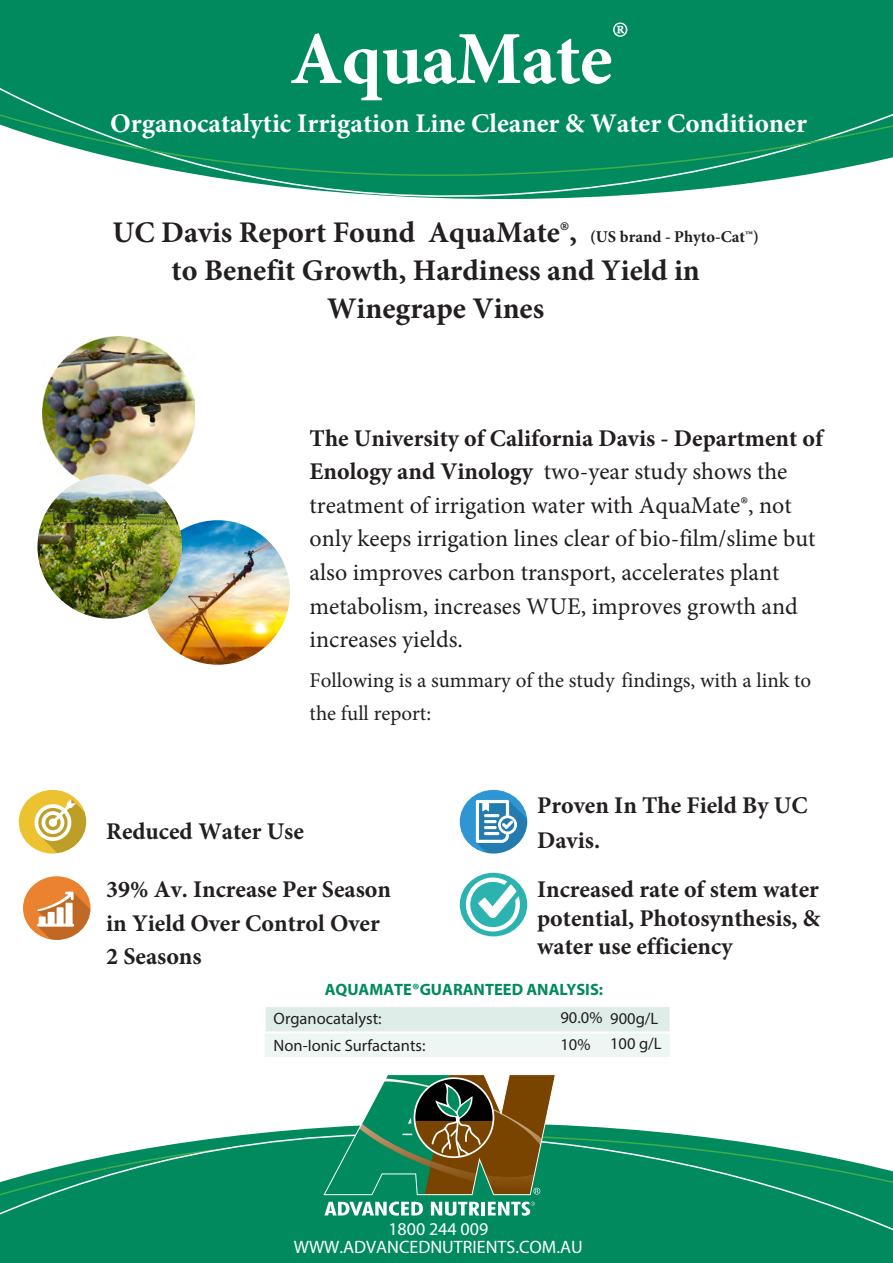
<style>
.page{position:relative;width:893px;height:1263px;background:#fff}
.page>*{position:absolute;margin:0;border:0;box-sizing:border-box;transform-origin:0 0}
.t1{font:700 75px "Minion Pro";letter-spacing:-.015em;color:#fff}
.t2{font:700 30px/38px "Minion Pro";color:#231f20;text-align:center}
.t3{font:700 27px "Minion Pro";color:#fff}
.t4{font:24px/33.6px "Minion Pro";color:#221e1f}
.t5{font:700 24px/28.8px "Minion Pro";color:#231f20}
.t6{font:21px/33.6px "Minion Pro";color:#221e1f}
.t7{font:18px/18px "Myriad Pro";color:#fff;text-align:center}
.t8{font:16.5px "Myriad Pro";color:#231f20}
.t9{font:700 16.5px "Myriad Pro";color:#008a5e}
.s1{font-size:16.5px}
.s2{font-weight:700}
</style>
<div class="page">
<svg style="left:0;top:0;width:893px;height:199px"></svg>
<svg style="left:0;top:33px;width:893px;height:153px;background:#139369"></svg>
<svg style="left:700px;top:194px;width:158px;height:5px"></svg>
<svg style="left:461px;top:791px;width:65px;height:61px"></svg>
<div style="left:458px;top:788px;width:71px;height:67px;border:2px solid #fff;border-radius:50%"></div>
<svg style="left:461px;top:874px;width:65px;height:61px"></svg>
<div style="left:458px;top:871px;width:71px;height:67px;border:2px solid #fff;border-radius:50%"></div>
<svg style="left:20px;top:791px;width:65px;height:61px"></svg>
<div style="left:17px;top:788px;width:71px;height:67px;border:2px solid #fff;border-radius:50%"></div>
<svg style="left:25px;top:878px;width:64px;height:60px"></svg>
<div style="left:22px;top:875px;width:70px;height:66px;border:2px solid #fff;border-radius:50%"></div>
<svg style="left:272px;top:1124px;width:385px;height:8px"></svg>
<svg style="left:0;top:1132px;width:893px;height:131px;background:#1b966e"></svg>
<svg style="left:324px;top:1201px;width:99px;height:15px"></svg>
<svg style="left:431px;top:1202px;width:49px;height:14px"></svg>
<hr style="left:481px;top:1202px;width:4px;height:13px;background:#fff">
<svg style="left:488px;top:1201px;width:47px;height:15px"></svg>
<svg style="left:324px;top:1074px;width:232px;height:121px;background:#5d7e55"></svg>
<svg style="left:265px;top:1007px;width:405px;height:50px;background:#e6f2ed"></svg>
<img style="left:43px;top:336px;width:151px;height:149px">
<img style="left:145px;top:520px;width:145px;height:145px;border-radius:72px">
<img style="left:37px;top:474px;width:145px;height:145px;border-radius:72px">
<p class="t1" style="left:290px;top:6px;width:340px">AquaMate<sup>®</sup></p>
<p class="t3" style="left:110px;top:105px;width:698px">Organocatalytic Irrigation Line Cleaner &amp; Water Conditioner</p>
<p class="t2" style="left:113px;top:213px;width:648px">UC Davis Report Found AquaMate®, <span class="s1">(US brand - Phyto-Cat™) </span>to Benefit Growth, Hardiness and Yield in<br>Winegrape Vines</p>
<p class="t4" style="left:310px;top:421px;width:515px"><span class="s2">The University of California Davis - Department of Enology and Vinology</span> two-year study shows the treatment of irrigation water with AquaMate®, not only keeps irrigation lines clear of bio-film/slime but also improves carbon transport, accelerates plant metabolism, increases WUE, improves growth and increases yields.</p>
<p class="t6" style="left:310px;top:663px;width:503px">Following is a summary of the study findings, with a link to the full report:</p>
<p class="t5" style="left:106px;top:816px;width:199px">Reduced Water Use</p>
<p class="t5" style="left:106px;top:872px;width:286px;line-height:33.8px">39% Av. Increase Per Season in Yield Over Control Over<br>2 Seasons</p>
<p class="t5" style="left:537px;top:787px;width:272px;line-height:35.4px">Proven In The Field By UC<br>Davis.</p>
<p class="t5" style="left:537px;top:874px;width:284px;text-align:justify">Increased rate of stem water potential, Photosynthesis, &amp; water use efficiency</p>
<p class="t9" style="left:325px;top:979px;width:280px">AQUAMATE®GUARANTEED ANALYSIS:</p>
<p class="t8" style="left:274px;top:1008px;width:109px">Organocatalyst:</p>
<p class="t8" style="left:560px;top:1008px;width:99px">90.0% 900g/L</p>
<p class="t8" style="left:274px;top:1035px;width:153px">Non-Ionic Surfactants:</p>
<p class="t8" style="left:560px;top:1033px;width:103px">10% 100 g/L</p>
<p class="t7" style="left:294px;top:1219px;width:290px">1800 244 009<br>WWW.ADVANCEDNUTRIENTS.COM.AU</p>
</div>
